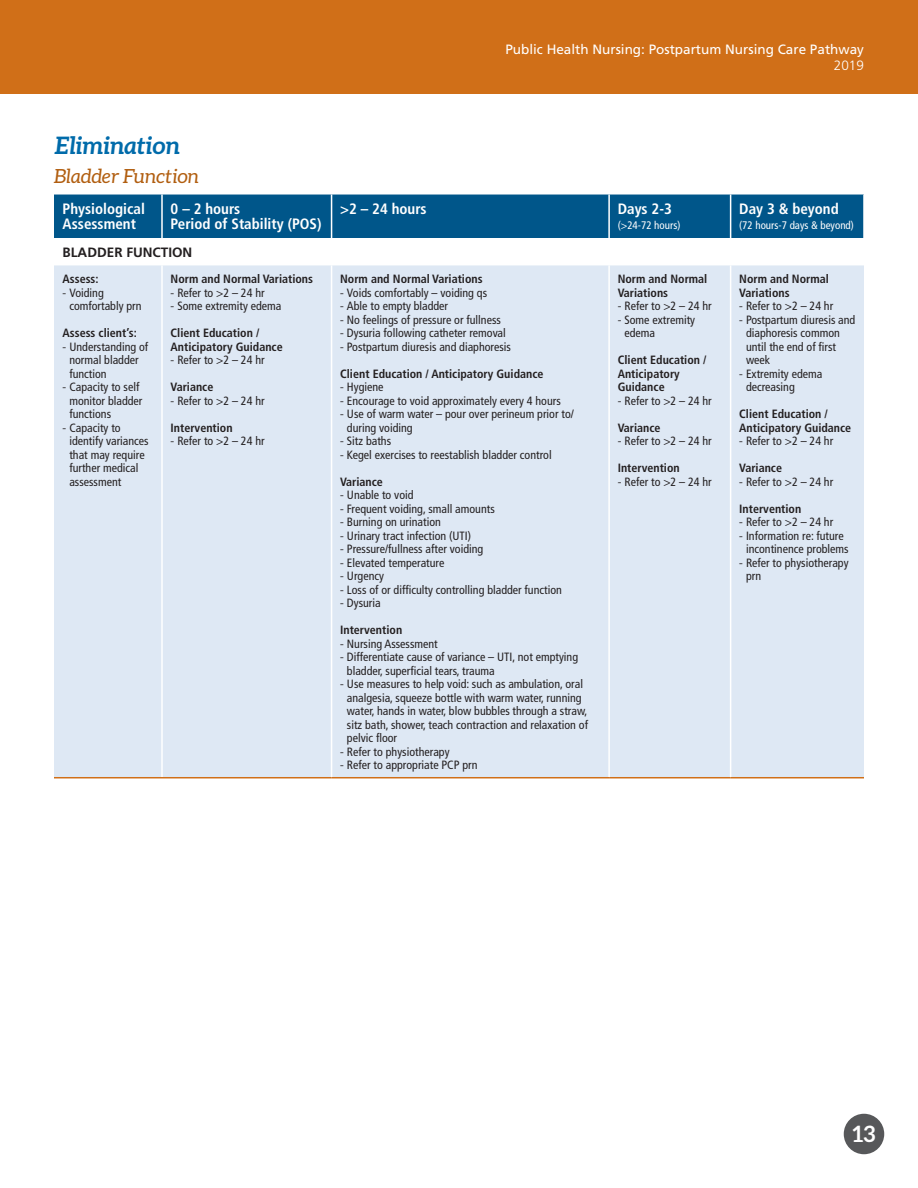
<style>
.page{position:relative;width:918px;height:1188px;background:#fff}
.page>*{position:absolute;margin:0;border:0;box-sizing:border-box;transform-origin:0 0}
.title_sub1_H2{font:italic 700 24px "Aleo";color:#006baa}
.t1{font:700 22.5px "Aleo";color:#fff}
.title_sub2_H3{font:italic 19.5px "Aleo";color:#b15e10}
.table_title_cond{font:700 condensed 15px/15px "Frutiger LT Std";color:#fff}
.t2{font:13.5px "Frutiger LT Std";color:#fff}
.table_txt{font:700 13.5px "Frutiger LT Std";color:#231f20}
.t3{font:300 13.5px "Frutiger LT Std";color:#fff}
.t4{font:condensed 12px/13.5px "Frutiger LT Std";color:#231f20}
.table_txt_cond_8_bol{font:700 condensed 12px/13.5px "Frutiger LT Std";color:#231f20}
.table_title_cond-2{font:condensed 10.95px "Frutiger LT Std";color:#fff}
.s1{font-family:"Myriad Pro";font-stretch:normal}
</style>
<div class="page">
<div style="left:54px;top:195px;width:809px;height:43px;background:#00568a"></div>
<div style="left:54px;top:265px;width:810px;height:512px;background:#dee8f4"></div>
<hr style="left:331px;top:195px;width:1px;height:43px;background:#fff">
<hr style="left:730px;top:195px;width:1px;height:43px;background:#fff">
<hr style="left:161px;top:195px;width:2px;height:43px;background:#fff">
<hr style="left:54px;top:777px;width:108px;height:1px;background:#d06f18">
<hr style="left:162px;top:777px;width:170px;height:1px;background:#d06f18">
<hr style="left:332px;top:777px;width:277px;height:1px;background:#d06f18">
<hr style="left:609px;top:777px;width:122px;height:1px;background:#d06f18">
<hr style="left:731px;top:777px;width:133px;height:1px;background:#d06f18">
<hr style="left:161px;top:265px;width:2px;height:512px;background:#fff">
<hr style="left:331px;top:265px;width:1px;height:512px;background:#fff">
<hr style="left:608px;top:265px;width:2px;height:512px;background:#fff">
<hr style="left:730px;top:265px;width:1px;height:512px;background:#fff">
<hr style="left:608px;top:195px;width:2px;height:43px;background:#fff">
<div style="left:0;top:0;width:918px;height:94px;background:#d06f18"></div>
<div style="left:844px;top:1114px;width:40px;height:40px;background:#57585a;border-radius:50%"></div>
<p class="t2" style="left:505px;top:42px;width:360px">Public Health Nursing: Postpartum Nursing Care Pathway</p>
<p class="t3" style="left:834px;top:58px;width:32px">2019</p>
<h2 class="title_sub1_H2" style="left:54px;top:132px;width:128px">Elimination</h2>
<h3 class="title_sub2_H3" style="left:54px;top:165px;width:147px">Bladder Function</h3>
<p class="table_title_cond" style="left:63px;top:202px;width:84px">Physiological<br>Assessment</p>
<p class="table_title_cond" style="left:171px;top:202px;width:152px">0 – 2 hours<br>Period of Stability (POS)</p>
<p class="table_title_cond" style="left:340px;top:202px;width:88px">&gt;2 – 24 hours</p>
<p class="table_title_cond" style="left:618px;top:202px;width:56px">Days 2-3</p>
<p class="table_title_cond-2" style="left:618px;top:219px;width:64px">(&gt;24-72 hours)</p>
<p class="table_txt" style="left:63px;top:244px;width:131px">BLADDER FUNCTION</p>
<p class="table_txt_cond_8_bol" style="left:63px;top:272px;width:37px">Assess:</p>
<p class="t4" style="left:69px;top:286px;width:74px;text-indent:-7px"><span class="s1">-</span> Voiding comfortably prn</p>
<p class="table_txt_cond_8_bol" style="left:63px;top:326px;width:76px">Assess client’s:</p>
<p class="t4" style="left:69px;top:340px;width:80px;text-indent:-7px"><span class="s1">-</span> Understanding of normal bladder function</p>
<p class="t4" style="left:69px;top:380px;width:75px;text-indent:-7px"><span class="s1">-</span> Capacity to self monitor bladder functions</p>
<p class="t4" style="left:69px;top:421px;width:81px;text-indent:-7px"><span class="s1">-</span> Capacity to identify variances that may require further medical assessment</p>
<p class="table_txt_cond_8_bol" style="left:171px;top:272px;width:144px">Norm and Normal Variations</p>
<p class="t4" style="left:171px;top:286px;width:96px"><span class="s1">-</span> Refer to &gt;2 – 24 hr</p>
<p class="t4" style="left:171px;top:299px;width:112px"><span class="s1">-</span> Some extremity edema</p>
<p class="table_txt_cond_8_bol" style="left:171px;top:326px;width:114px">Client Education /<br>Anticipatory Guidance</p>
<p class="t4" style="left:171px;top:353px;width:96px"><span class="s1">-</span> Refer to &gt;2 – 24 hr</p>
<p class="table_txt_cond_8_bol" style="left:171px;top:380px;width:44px">Variance</p>
<p class="t4" style="left:171px;top:394px;width:96px"><span class="s1">-</span> Refer to &gt;2 – 24 hr</p>
<p class="table_txt_cond_8_bol" style="left:171px;top:421px;width:64px">Intervention</p>
<p class="t4" style="left:171px;top:434px;width:96px"><span class="s1">-</span> Refer to &gt;2 – 24 hr</p>
<p class="table_txt_cond_8_bol" style="left:340px;top:272px;width:144px">Norm and Normal Variations</p>
<p class="t4" style="left:340px;top:286px;width:148px"><span class="s1">-</span> Voids comfortably – voiding qs</p>
<p class="t4" style="left:340px;top:299px;width:109px"><span class="s1">-</span> Able to empty bladder</p>
<p class="t4" style="left:340px;top:313px;width:162px"><span class="s1">-</span> No feelings of pressure or fullness</p>
<p class="t4" style="left:340px;top:326px;width:167px"><span class="s1">-</span> Dysuria following catheter removal</p>
<p class="t4" style="left:340px;top:340px;width:172px"><span class="s1">-</span> Postpartum diuresis and diaphoresis</p>
<p class="table_txt_cond_8_bol" style="left:340px;top:367px;width:205px">Client Education / Anticipatory Guidance</p>
<p class="t4" style="left:340px;top:380px;width:45px"><span class="s1">-</span> Hygiene</p>
<p class="t4" style="left:340px;top:394px;width:222px"><span class="s1">-</span> Encourage to void approximately every 4 hours</p>
<p class="t4" style="left:347px;top:407px;width:228px;text-indent:-7px"><span class="s1">-</span> Use of warm water – pour over perineum prior to/ during voiding</p>
<p class="t4" style="left:340px;top:434px;width:52px"><span class="s1">-</span> Sitz baths</p>
<p class="t4" style="left:340px;top:448px;width:213px"><span class="s1">-</span> Kegel exercises to reestablish bladder control</p>
<p class="table_txt_cond_8_bol" style="left:340px;top:475px;width:44px">Variance</p>
<p class="t4" style="left:340px;top:488px;width:75px"><span class="s1">-</span> Unable to void</p>
<p class="t4" style="left:340px;top:502px;width:156px"><span class="s1">-</span> Frequent voiding, small amounts</p>
<p class="t4" style="left:340px;top:515px;width:102px"><span class="s1">-</span> Burning on urination</p>
<p class="t4" style="left:340px;top:529px;width:132px"><span class="s1">-</span> Urinary tract infection (UTI)</p>
<p class="t4" style="left:340px;top:542px;width:145px"><span class="s1">-</span> Pressure/fullness after voiding</p>
<p class="t4" style="left:340px;top:556px;width:106px"><span class="s1">-</span> Elevated temperature</p>
<p class="t4" style="left:340px;top:569px;width:45px"><span class="s1">-</span> Urgency</p>
<p class="t4" style="left:340px;top:583px;width:223px"><span class="s1">-</span> Loss of or difficulty controlling bladder function</p>
<p class="t4" style="left:340px;top:596px;width:42px"><span class="s1">-</span> Dysuria</p>
<p class="table_txt_cond_8_bol" style="left:340px;top:623px;width:64px">Intervention</p>
<p class="t4" style="left:340px;top:637px;width:99px"><span class="s1">-</span> Nursing Assessment</p>
<p class="t4" style="left:347px;top:650px;width:233px;text-indent:-7px"><span class="s1">-</span> Differentiate cause of variance – UTI, not emptying bladder, superficial tears, trauma</p>
<p class="t4" style="left:347px;top:677px;width:243px;text-indent:-7px"><span class="s1">-</span> Use measures to help void: such as ambulation, oral analgesia, squeeze bottle with warm water, running water, hands in water, blow bubbles through a straw, sitz bath, shower, teach contraction and relaxation of pelvic floor</p>
<p class="t4" style="left:340px;top:745px;width:111px"><span class="s1">-</span> Refer to physiotherapy</p>
<p class="t4" style="left:340px;top:758px;width:139px"><span class="s1">-</span> Refer to appropriate PCP prn</p>
<p class="table_txt_cond_8_bol" style="left:618px;top:272px;width:91px">Norm and Normal<br>Variations</p>
<p class="t4" style="left:618px;top:299px;width:96px"><span class="s1">-</span> Refer to &gt;2 – 24 hr</p>
<p class="t4" style="left:625px;top:313px;width:72px;text-indent:-7px"><span class="s1">-</span> Some extremity edema</p>
<p class="table_txt_cond_8_bol" style="left:618px;top:353px;width:90px">Client Education /<br>Anticipatory<br>Guidance</p>
<p class="t4" style="left:618px;top:394px;width:96px"><span class="s1">-</span> Refer to &gt;2 – 24 hr</p>
<p class="table_txt_cond_8_bol" style="left:618px;top:421px;width:44px">Variance</p>
<p class="t4" style="left:618px;top:434px;width:96px"><span class="s1">-</span> Refer to &gt;2 – 24 hr</p>
<p class="table_txt_cond_8_bol" style="left:618px;top:461px;width:64px">Intervention</p>
<p class="t4" style="left:618px;top:475px;width:96px"><span class="s1">-</span> Refer to &gt;2 – 24 hr</p>
<p class="table_title_cond" style="left:739px;top:202px;width:101px">Day 3 &amp; beyond</p>
<p class="table_title_cond-2" style="left:739px;top:219px;width:116px">(72 hours-7 days &amp; beyond)</p>
<p class="table_txt_cond_8_bol" style="left:739px;top:272px;width:91px">Norm and Normal<br>Variations</p>
<p class="t4" style="left:739px;top:299px;width:96px"><span class="s1">-</span> Refer to &gt;2 – 24 hr</p>
<p class="t4" style="left:746px;top:313px;width:111px;text-indent:-7px"><span class="s1">-</span> Postpartum diuresis and diaphoresis common until the end of first week</p>
<p class="t4" style="left:746px;top:367px;width:78px;text-indent:-7px"><span class="s1">-</span> Extremity edema decreasing</p>
<p class="table_txt_cond_8_bol" style="left:739px;top:407px;width:114px">Client Education /<br>Anticipatory Guidance</p>
<p class="t4" style="left:739px;top:434px;width:96px"><span class="s1">-</span> Refer to &gt;2 – 24 hr</p>
<p class="table_txt_cond_8_bol" style="left:739px;top:461px;width:44px">Variance</p>
<p class="t4" style="left:739px;top:475px;width:96px"><span class="s1">-</span> Refer to &gt;2 – 24 hr</p>
<p class="table_txt_cond_8_bol" style="left:739px;top:502px;width:64px">Intervention</p>
<p class="t4" style="left:739px;top:515px;width:96px"><span class="s1">-</span> Refer to &gt;2 – 24 hr</p>
<p class="t4" style="left:739px;top:529px;width:111px;text-align:center"><span class="s1">-</span> Information re: future incontinence problems</p>
<p class="t4" style="left:746px;top:556px;width:104px;text-indent:-7px"><span class="s1">-</span> Refer to physiotherapy prn</p>
<h2 class="t1" style="left:853px;top:1120px;width:24px">13</h2>
</div>
